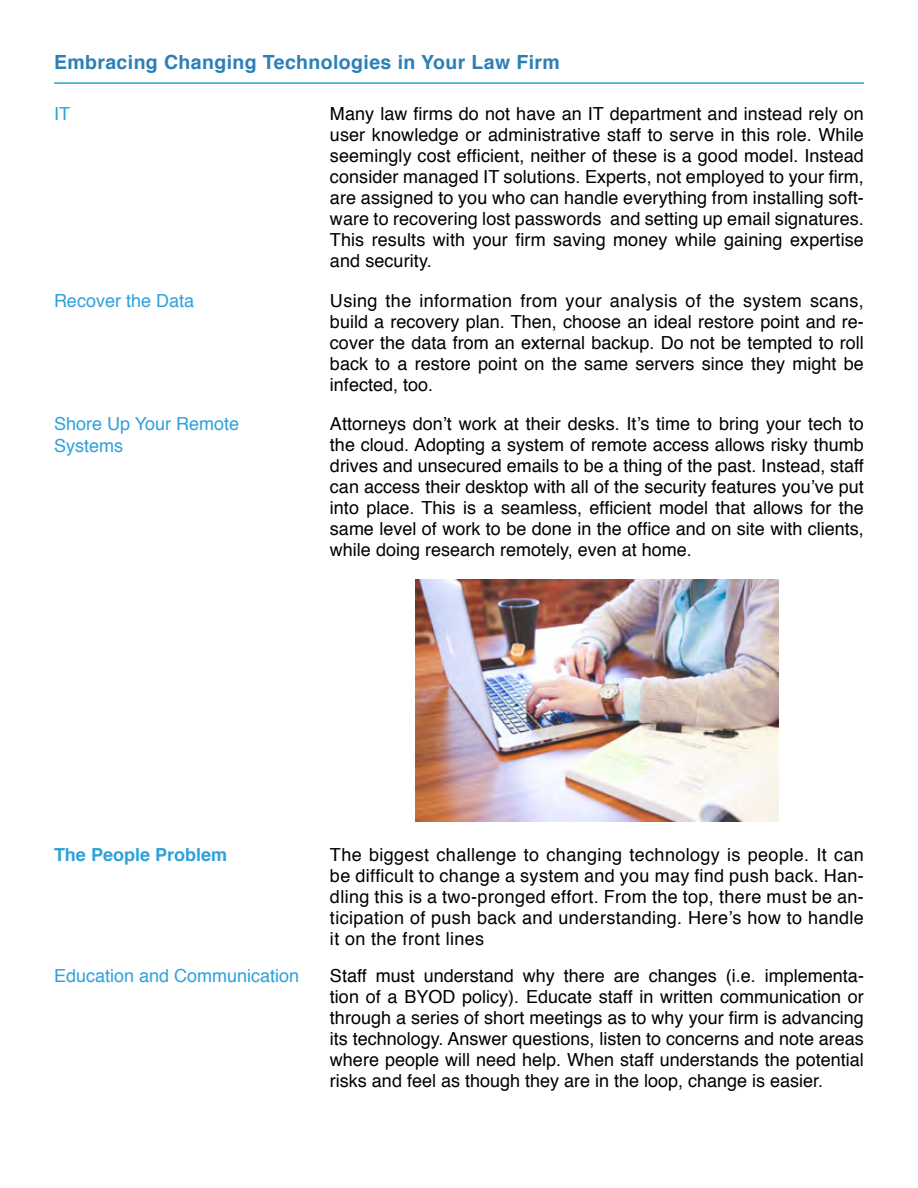
<style>
.page{position:relative;width:918px;height:1188px;background:#fff}
.page>*{position:absolute;margin:0;border:0;box-sizing:border-box;transform-origin:0 0}
.t1{font:700 19.5px "Helvetica";letter-spacing:.02em;color:#2d7fb7}
.t2{font:18px/21px "Helvetica";color:#000;text-align:justify}
.t3{font:18px/21.6px "Helvetica";color:#2fa1db}
.t4{font:700 18px "Helvetica";color:#2fa1db}
</style>
<div class="page">
<hr style="left:54px;top:82px;width:810px;height:2px;background:#2fa1db">
<img style="left:416px;top:580px;width:362px;height:242px">
<p class="t1" style="left:54px;top:46px;width:507px">Embracing Changing Technologies in Your Law Firm</p>
<p class="t3" style="left:54px;top:103px;width:18px">IT</p>
<p class="t2" style="left:330px;top:103px;width:535px">Many law firms do not have an IT department and instead rely on user knowledge or administrative staff to serve in this role. While seemingly cost efficient, neither of these is a good model. Instead consider managed IT solutions. Experts, not employed to your firm, are assigned to you who can handle everything from installing soft&shy;ware to recovering lost passwords and setting up email signatures.<br>This results with your firm saving money while gaining expertise and security.</p>
<p class="t2" style="left:330px;top:291px;width:535px">Using the information from your analysis of the system scans, build a recovery plan. Then, choose an ideal restore point and re&shy;cover the data from an external backup. Do not be tempted to roll back to a restore point on the same servers since they might be infected, too.</p>
<p class="t2" style="left:330px;top:414px;width:536px">Attorneys don’t work at their desks. It’s time to bring your tech to the cloud. Adopting a system of remote access allows risky thumb drives and unsecured emails to be a thing of the past. Instead, staff can access their desktop with all of the security features you’ve put into place. This is a seamless, efficient model that allows for the same level of work to be done in the office and on site with clients, while doing research remotely, even at home.</p>
<p class="t3" style="left:54px;top:290px;width:142px">Recover the Data</p>
<p class="t3" style="left:54px;top:413px;width:187px">Shore Up Your Remote<br>Systems</p>
<p class="t4" style="left:54px;top:840px;width:175px">The People Problem</p>
<p class="t2" style="left:330px;top:845px;width:535px">The biggest challenge to changing technology is people. It can be difficult to change a system and you may find push back. Han&shy;dling this is a two-pronged effort. From the top, there must be an&shy;ticipation of push back and understanding. Here’s how to handle it on the front lines</p>
<p class="t2" style="left:330px;top:966px;width:536px">Staff must understand why there are changes (i.e. implementa&shy;tion of a BYOD policy). Educate staff in written communication or through a series of short meetings as to why your firm is advancing its technology. Answer questions, listen to concerns and note areas where people will need help. When staff understands the potential risks and feel as though they are in the loop, change is easier.</p>
<p class="t3" style="left:54px;top:966px;width:247px">Education and Communication</p>
</div>
